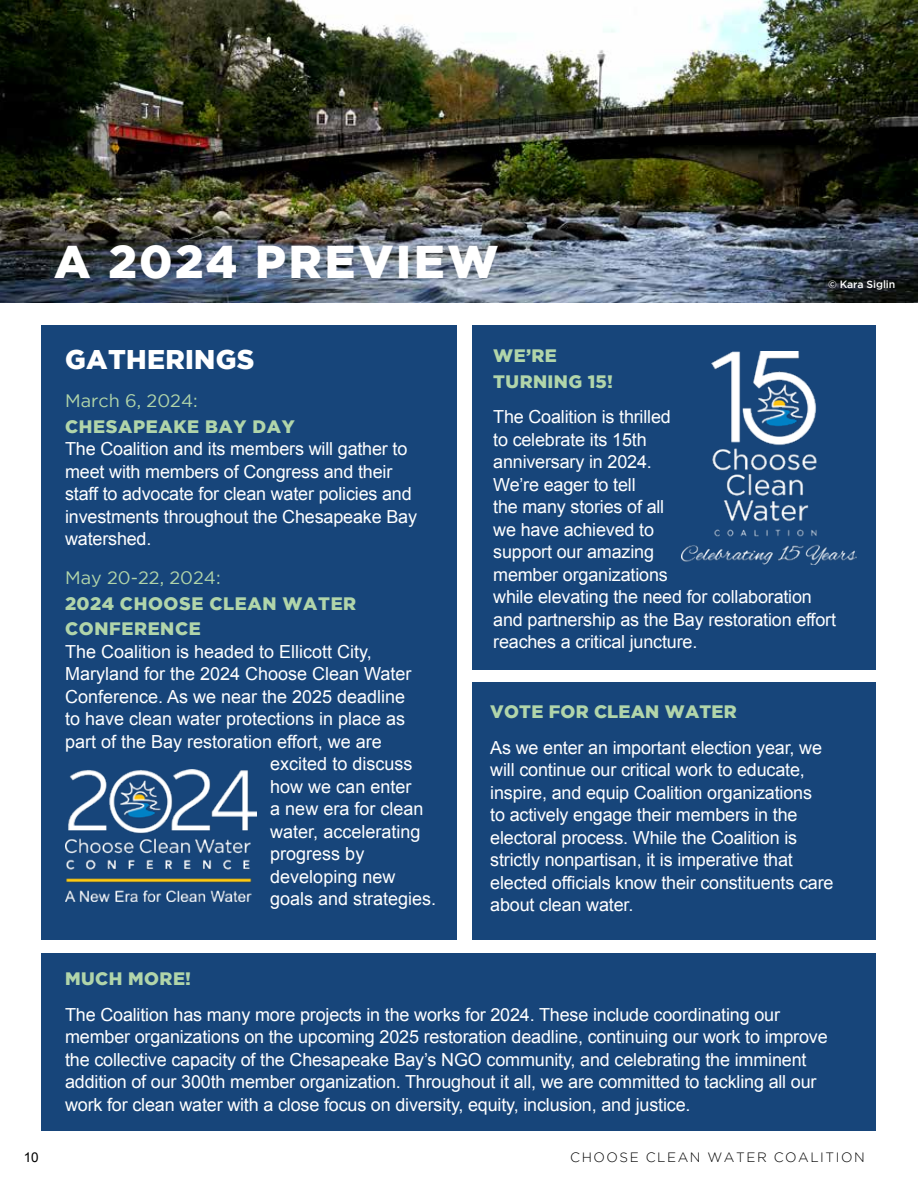
<style>
.page{position:relative;width:918px;height:1188px;background:#fff}
.page>*{position:absolute;margin:0;border:0;box-sizing:border-box;transform-origin:0 0}
.t1{font:900 45.9px "Gotham";letter-spacing:.065em;color:#fff}
.t2{font:900 27px "Gotham";letter-spacing:.01em;color:#fff}
.t3{font:18px/22.5px "Arial";letter-spacing:-.01em;color:#fff}
.t4{font:900 18px/25.5px "Gotham";letter-spacing:.035em;color:#b1d5aa}
.t5{font:18px "Gotham";color:#b1d5aa}
.t6{font:900 18px "Gotham";letter-spacing:.01em;color:#b1d5aa}
.t7{font:300 13.5px "Gotham";letter-spacing:.115em;color:#000}
.t8{font:13.5px "Arial";color:#000}
.t9{font:500 10.5px "Gotham";letter-spacing:-.01em;color:#fff}
</style>
<div class="page">
<div style="left:42px;top:325px;width:415px;height:615px;background:#17457a"></div>
<div style="left:42px;top:954px;width:834px;height:177px;background:#17457a"></div>
<div style="left:472px;top:325px;width:404px;height:345px;background:#17457a"></div>
<div style="left:472px;top:683px;width:404px;height:257px;background:#17457a"></div>
<img style="left:0;top:0;width:918px;height:302px">
<div style="left:822px;top:273px;width:80px;height:23px;background:#000;opacity:.75"></div>
<img style="left:65px;top:770px;width:191px;height:131px">
<img style="left:682px;top:352px;width:174px;height:212px">
<h1 class="t1" style="left:54px;top:236px;width:446px">A 2024 PREVIEW</h1>
<p class="t9" style="left:828px;top:278px;width:69px">© Kara Siglin</p>
<h2 class="t2" style="left:65px;top:344px;width:191px">GATHERINGS</h2>
<p class="t5" style="left:65px;top:391px;width:134px">March 6, 2024:</p>
<p class="t4" style="left:65px;top:413px;width:231px">CHESAPEAKE BAY DAY</p>
<p class="t3" style="left:65px;top:438px;width:353px">The Coalition and its members will gather to meet with members of Congress and their staff to advocate for clean water policies and investments throughout the Chesapeake Bay watershed.</p>
<p class="t5" style="left:65px;top:568px;width:157px">May 20-22, 2024:</p>
<p class="t4" style="left:65px;top:590px;width:293px">2024 CHOOSE CLEAN WATER<br>CONFERENCE</p>
<p class="t3" style="left:65px;top:641px;width:308px">The Coalition is headed to Ellicott City,</p>
<p class="t3" style="left:65px;top:663px;width:348px">Maryland for the 2024 Choose Clean Water</p>
<p class="t3" style="left:65px;top:686px;width:342px">Conference. As we near the 2025 deadline</p>
<p class="t3" style="left:65px;top:708px;width:342px">to have clean water protections in place as</p>
<p class="t3" style="left:65px;top:731px;width:318px">part of the Bay restoration effort, we are</p>
<p class="t3" style="left:270px;top:753px;width:144px">excited to discuss</p>
<p class="t3" style="left:270px;top:776px;width:143px">how we can enter</p>
<p class="t3" style="left:270px;top:798px;width:155px">a new era for clean</p>
<p class="t3" style="left:270px;top:821px;width:152px">water, accelerating</p>
<p class="t3" style="left:270px;top:843px;width:96px">progress by</p>
<p class="t3" style="left:270px;top:866px;width:127px">developing new</p>
<p class="t3" style="left:270px;top:888px;width:167px">goals and strategies.</p>
<p class="t4" style="left:493px;top:343px;width:121px">WE’RE<br>TURNING 15!</p>
<p class="t3" style="left:493px;top:406px;width:344px">The Coalition is thrilled<br>to celebrate its 15th<br>anniversary in 2024.<br>We’re eager to tell<br>the many stories of all<br>we have achieved to<br>support our amazing<br>member organizations<br>while elevating the need for collaboration and partnership as the Bay restoration effort reaches a critical juncture.</p>
<p class="t6" style="left:490px;top:701px;width:248px">VOTE FOR CLEAN WATER</p>
<p class="t3" style="left:490px;top:736px;width:345px">As we enter an important election year, we will continue our critical work to educate, inspire, and equip Coalition organizations<br>to actively engage their members in the electoral process. While the Coalition is strictly nonpartisan, it is imperative that elected officials know their constituents care about clean water.</p>
<p class="t4" style="left:65px;top:965px;width:127px">MUCH MORE!</p>
<p class="t3" style="left:65px;top:1003px;width:764px">The Coalition has many more projects in the works for 2024. These include coordinating our member organizations on the upcoming 2025 restoration deadline, continuing our work to improve the collective capacity of the Chesapeake Bay’s NGO community, and celebrating the imminent addition of our 300th member organization. Throughout it all, we are committed to tackling all our work for clean water with a close focus on diversity, equity, inclusion, and justice.</p>
<p class="t8" style="left:24px;top:1148px;width:17px">10</p>
<p class="t7" style="left:570px;top:1149px;width:296px">CHOOSE CLEAN WATER COALITION</p>
</div>
